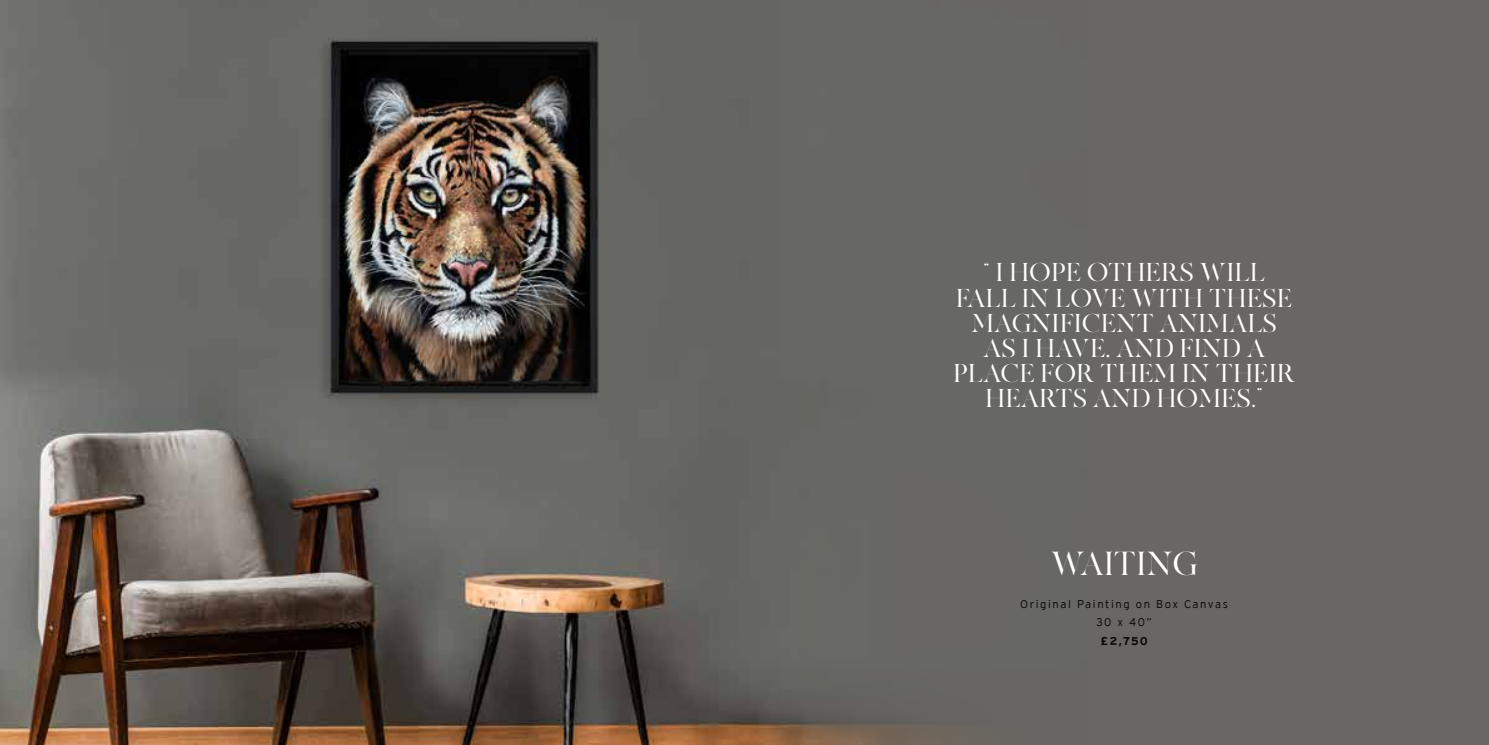
<style>
.page{position:relative;width:1489px;height:745px;background:#fff}
.page>*{position:absolute;margin:0;border:0;box-sizing:border-box;transform-origin:0 0}
.t1{font:33.25px "MADE Canvas";letter-spacing:-.01em;color:#fff}
.t2{font:25.75px/25px "MADE Canvas";color:#fff;text-align:center}
.t3{font:300 11.25px/18.8px "Interstate";letter-spacing:.14em;color:#070707;text-align:center}
.t4{font:700 11.25px "Interstate";color:#070707}
</style>
<div class="page">
<img style="left:0;top:0;width:752px;height:744px">
<div style="left:752px;top:0;width:736px;height:744px;background:#686763"></div>
<p class="t2" style="left:953px;top:262px;width:344px">“ I HOPE OTHERS WILL<br>FALL IN LOVE WITH THESE<br>MAGNIFICENT ANIMALS<br>AS I HAVE, AND FIND A<br>PLACE FOR THEM IN THEIR<br>HEARTS AND HOMES.”</p>
<p class="t1" style="left:1050px;top:545px;width:149px">WAITING</p>
<p class="t3" style="left:1020px;top:593px;width:209px">Original Painting on Box Canvas<br>30 x 40”</p>
<p class="t4" style="left:1100px;top:634px;width:49px">£2,750</p>
</div>
